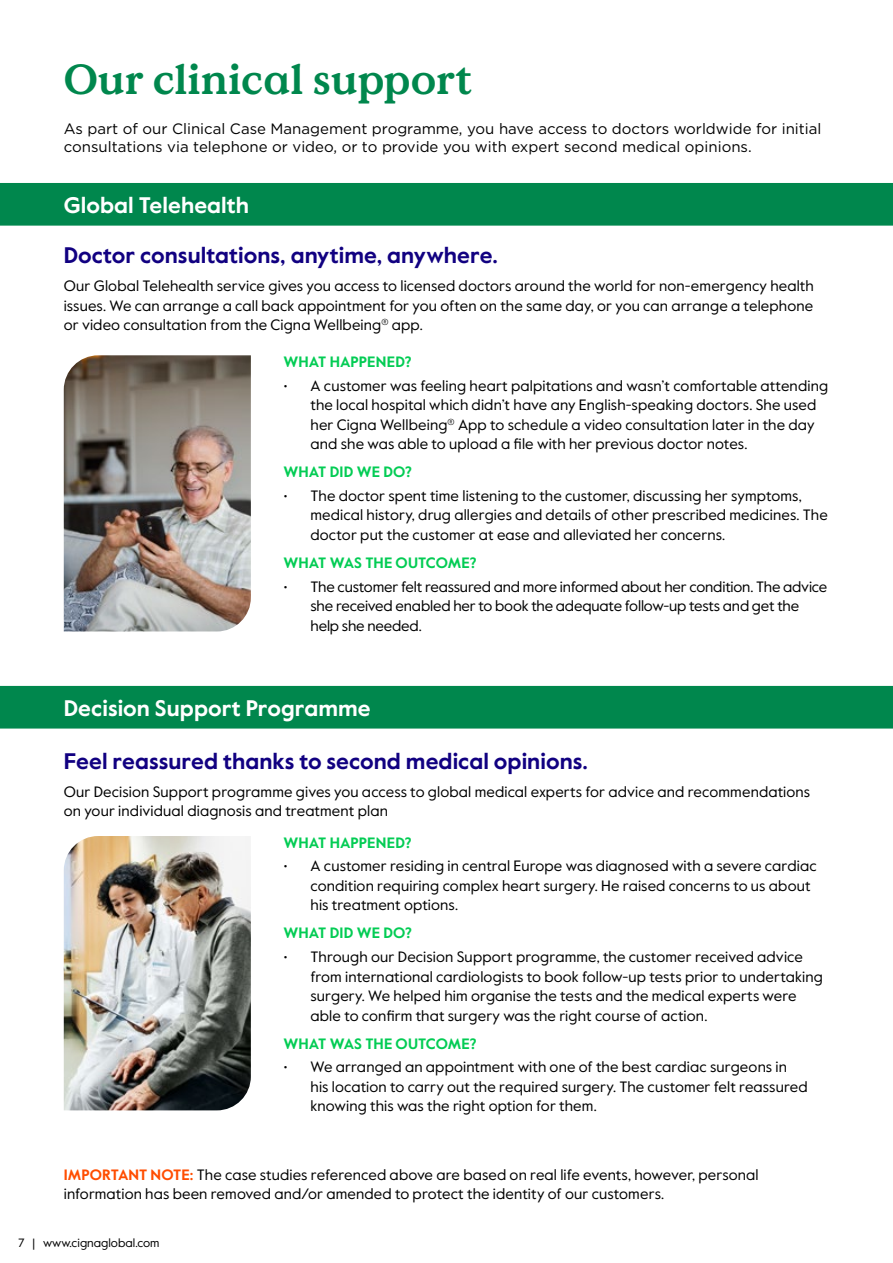
<style>
.page{position:relative;width:893px;height:1263px;background:#fff}
.page>*{position:absolute;margin:0;border:0;box-sizing:border-box;transform-origin:0 0}
.t1{font:700 42px "Value Serif Pro";color:#00874d}
.t2{font:700 22.5px "Value Sans Pro";color:#110081}
.t3{font:700 22.5px "Value Sans Pro";letter-spacing:.005em;color:#fff}
.t4{font:15px/19.5px "Value Sans Pro";letter-spacing:.01em;color:#000}
.t5{font:15px/18px "Gotham";color:#000}
.t6{font:15px/19.5px "Value Sans Pro";letter-spacing:-.01em;color:#000}
.t7{font:700 15px "Value Sans Pro";color:#03cc54}
.t8{font:12px "Value Sans Pro";color:#000}
.s1{font-weight:700;color:#ff4d00}
</style>
<div class="page">
<img style="left:64px;top:836px;width:187px;height:274px">
<img style="left:64px;top:355px;width:187px;height:276px">
<div style="left:0;top:183px;width:893px;height:43px;background:#00874d"></div>
<div style="left:0;top:686px;width:893px;height:42px;background:#00874d"></div>
<h1 class="t1" style="left:64px;top:54px;width:410px">Our clinical support</h1>
<p class="t5" style="left:64px;top:120px;width:759px">As part of our Clinical Case Management programme, you have access to doctors worldwide for initial consultations via telephone or video, or to provide you with expert second medical opinions.</p>
<h2 class="t3" style="left:64px;top:192px;width:187px">Global Telehealth</h2>
<h2 class="t2" style="left:64px;top:242px;width:436px">Doctor consultations, anytime, anywhere.</h2>
<p class="t4" style="left:64px;top:276px;width:752px;text-align:justify">Our Global Telehealth service gives you access to licensed doctors around the world for non-emergency health issues. We can arrange a call back appointment for you often on the same day, or you can arrange a telephone or video consultation from the Cigna Wellbeing<sup>®</sup> app.</p>
<p class="t7" style="left:284px;top:353px;width:130px">WHAT HAPPENED?</p>
<p class="t4" style="left:310px;top:376px;width:519px;text-indent:-27px">• A customer was feeling heart palpitations and wasn’t comfortable attending the local hospital which didn’t have any English-speaking doctors. She used her Cigna Wellbeing<sup>®</sup> App to schedule a video consultation later in the day and she was able to upload a file with her previous doctor notes.</p>
<p class="t7" style="left:283px;top:463px;width:130px">WHAT DID WE DO?</p>
<p class="t4" style="left:310px;top:486px;width:519px;text-indent:-27px">• The doctor spent time listening to the customer, discussing her symptoms, medical history, drug allergies and details of other prescribed medicines. The doctor put the customer at ease and alleviated her concerns.</p>
<p class="t7" style="left:283px;top:554px;width:195px">WHAT WAS THE OUTCOME?</p>
<p class="t6" style="left:310px;top:577px;width:518px;text-indent:-27px">• The customer felt reassured and more informed about her condition. The advice she received enabled her to book the adequate follow-up tests and get the help she needed.</p>
<h2 class="t3" style="left:64px;top:694px;width:308px">Decision Support Programme</h2>
<h2 class="t2" style="left:64px;top:747px;width:526px">Feel reassured thanks to second medical opinions.</h2>
<p class="t4" style="left:64px;top:782px;width:748px">Our Decision Support programme gives you access to global medical experts for advice and recommendations on your individual diagnosis and treatment plan</p>
<p class="t7" style="left:283px;top:833px;width:130px">WHAT HAPPENED?</p>
<p class="t4" style="left:310px;top:857px;width:508px;text-indent:-27px">• A customer residing in central Europe was diagnosed with a severe cardiac condition requiring complex heart surgery. He raised concerns to us about his treatment options.</p>
<p class="t7" style="left:283px;top:924px;width:130px">WHAT DID WE DO?</p>
<p class="t4" style="left:310px;top:947px;width:514px;text-indent:-27px">• Through our Decision Support programme, the customer received advice from international cardiologists to book follow-up tests prior to undertaking surgery. We helped him organise the tests and the medical experts were able to confirm that surgery was the right course of action.</p>
<p class="t7" style="left:283px;top:1034px;width:195px">WHAT WAS THE OUTCOME?</p>
<p class="t4" style="left:310px;top:1058px;width:499px;text-indent:-27px">• We arranged an appointment with one of the best cardiac surgeons in his location to carry out the required surgery. The customer felt reassured knowing this was the right option for them.</p>
<p class="t4" style="left:64px;top:1165px;width:696px"><span class="s1">IMPORTANT NOTE:</span> The case studies referenced above are based on real life events, however, personal information has been removed and/or amended to protect the identity of our customers.</p>
<p class="t8" style="left:18px;top:1235px;width:143px">7 | www.cignaglobal.com</p>
</div>
